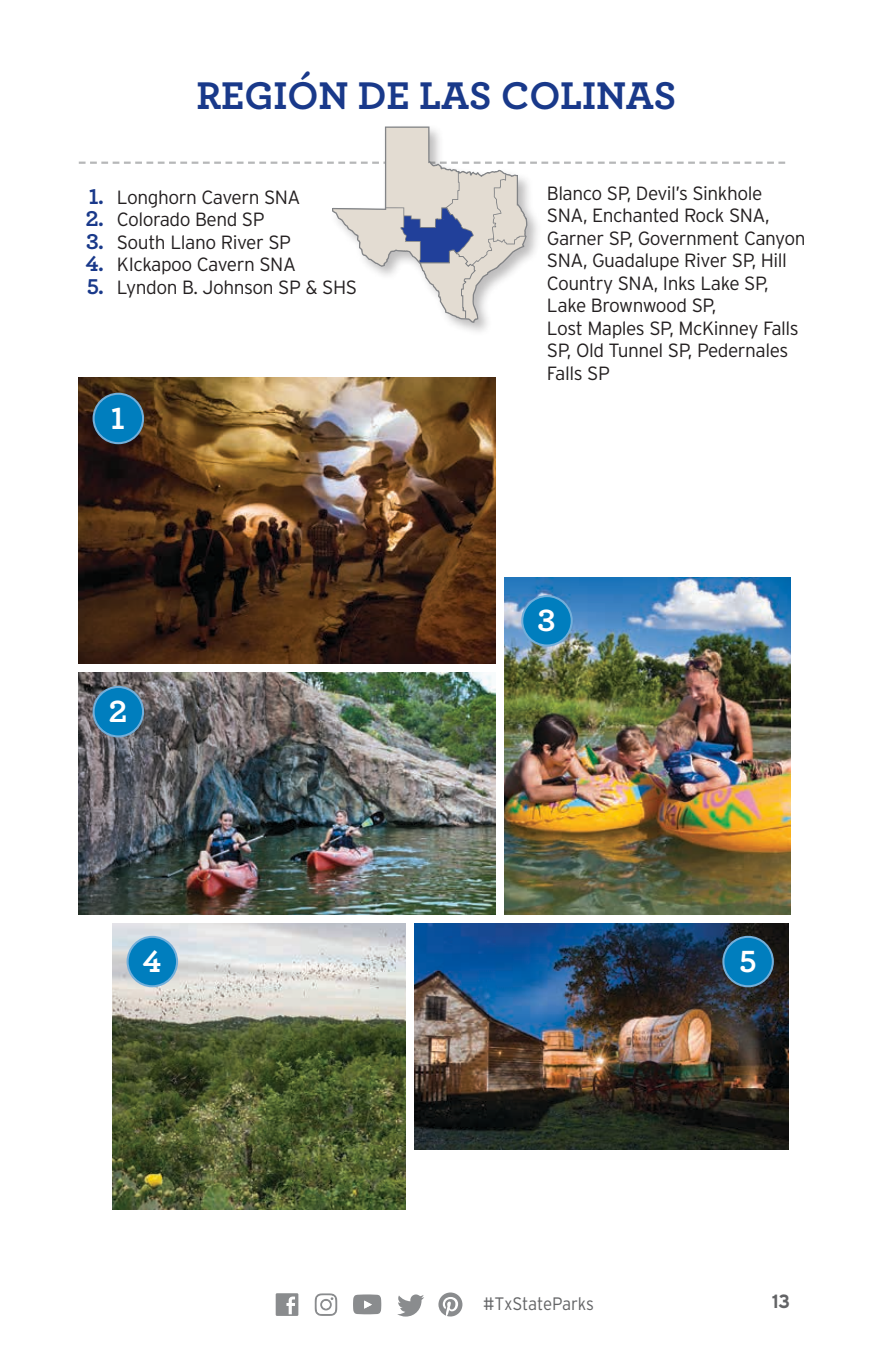
<style>
.page{position:relative;width:871px;height:1357px;background:#fff}
.page>*{position:absolute;margin:0;border:0;box-sizing:border-box;transform-origin:0 0}
.t1{font:40.5px "Archer Bold LF";letter-spacing:-.005em;color:#19398a}
.t2{font:32.18px "Archer Bold LF";color:#fff}
.t3{font:300 19.12px/22.5px "Interstate";letter-spacing:-.025em;color:#231f20}
.t4{font:700 19.12px "Interstate";color:#636466;scale:.94 1}
.t5{font:300 18px "Interstate";letter-spacing:-.015em;color:#636466;scale:.94 1}
.s1{font-family:"Archer Bold LF";font-weight:400;font-size:22.5px;color:#19398a}
</style>
<div class="page">
<svg style="left:438px;top:1292px;width:24px;height:24px"></svg>
<svg style="left:315px;top:1293px;width:22px;height:23px"></svg>
<div style="left:322px;top:1301px;width:8px;height:7px;background:#fff;border-radius:50%"></div>
<div style="left:276px;top:1293px;width:22px;height:23px;background:#8a8c8e"></div>
<svg style="left:286px;top:1296px;width:9px;height:18px"></svg>
<svg style="left:353px;top:1294px;width:28px;height:20px"></svg>
<svg style="left:397px;top:1294px;width:27px;height:22px"></svg>
<div style="left:330px;top:124px;width:212px;height:213px;background:#231f20;opacity:.3"></div>
<svg style="left:79px;top:127px;width:706px;height:196px"></svg>
<img style="left:113px;top:923px;width:293px;height:286px">
<img style="left:504px;top:577px;width:287px;height:338px">
<img style="left:79px;top:672px;width:417px;height:243px">
<img style="left:79px;top:377px;width:417px;height:287px">
<img style="left:414px;top:923px;width:374px;height:227px">
<div style="left:94px;top:394px;width:49px;height:49px;background:#007ebe;border-radius:50%"></div>
<div style="left:93px;top:393px;width:51px;height:51px;border:2px solid #73afda;border-radius:50%"></div>
<div style="left:522px;top:596px;width:50px;height:49px;background:#007ebe;border-radius:50%"></div>
<div style="left:521px;top:595px;width:52px;height:51px;border:2px solid #73afda;border-radius:50%"></div>
<div style="left:723px;top:937px;width:50px;height:49px;background:#007ebe;border-radius:50%"></div>
<div style="left:722px;top:936px;width:52px;height:51px;border:2px solid #73afda;border-radius:50%"></div>
<div style="left:94px;top:687px;width:49px;height:49px;background:#007ebe;border-radius:50%"></div>
<div style="left:93px;top:686px;width:51px;height:51px;border:2px solid #73afda;border-radius:50%"></div>
<div style="left:128px;top:937px;width:49px;height:49px;background:#007ebe;border-radius:50%"></div>
<div style="left:127px;top:936px;width:51px;height:51px;border:2px solid #73afda;border-radius:50%"></div>
<p class="t1" style="left:196px;top:70px;width:481px">REGIÓN DE LAS COLINAS</p>
<p class="t3" style="left:89px;top:186px;width:213px"><span class="s1">1.</span> Longhorn Cavern SNA</p>
<p class="t3" style="left:86px;top:208px;width:180px"><span class="s1">2.</span> Colorado Bend SP</p>
<p class="t3" style="left:86px;top:231px;width:206px"><span class="s1">3.</span> South Llano River SP</p>
<p class="t3" style="left:86px;top:253px;width:212px"><span class="s1">4.</span> KIckapoo Cavern SNA</p>
<p class="t3" style="left:87px;top:276px;width:272px"><span class="s1">5.</span> Lyndon B. Johnson SP &amp; SHS</p>
<h2 class="t2" style="left:111px;top:398px;width:16px">1</h2>
<h2 class="t2" style="left:109px;top:691px;width:20px">2</h2>
<h2 class="t2" style="left:143px;top:941px;width:20px">4</h2>
<p class="t3" style="left:547px;top:182px;width:260px">Blanco SP, Devil’s Sinkhole<br>SNA, Enchanted Rock SNA,<br>Garner SP, Government Canyon<br>SNA, Guadalupe River SP, Hill<br>Country SNA, Inks Lake SP,<br>Lake Brownwood SP,<br>Lost Maples SP, McKinney Falls<br>SP, Old Tunnel SP, Pedernales<br>Falls SP</p>
<h2 class="t2" style="left:537px;top:600px;width:20px">3</h2>
<h2 class="t2" style="left:739px;top:941px;width:19px">5</h2>
<p class="t5" style="left:483px;top:1293px;width:119px">#TxStateParks</p>
<p class="t4" style="left:772px;top:1290px;width:21px">13</p>
</div>
